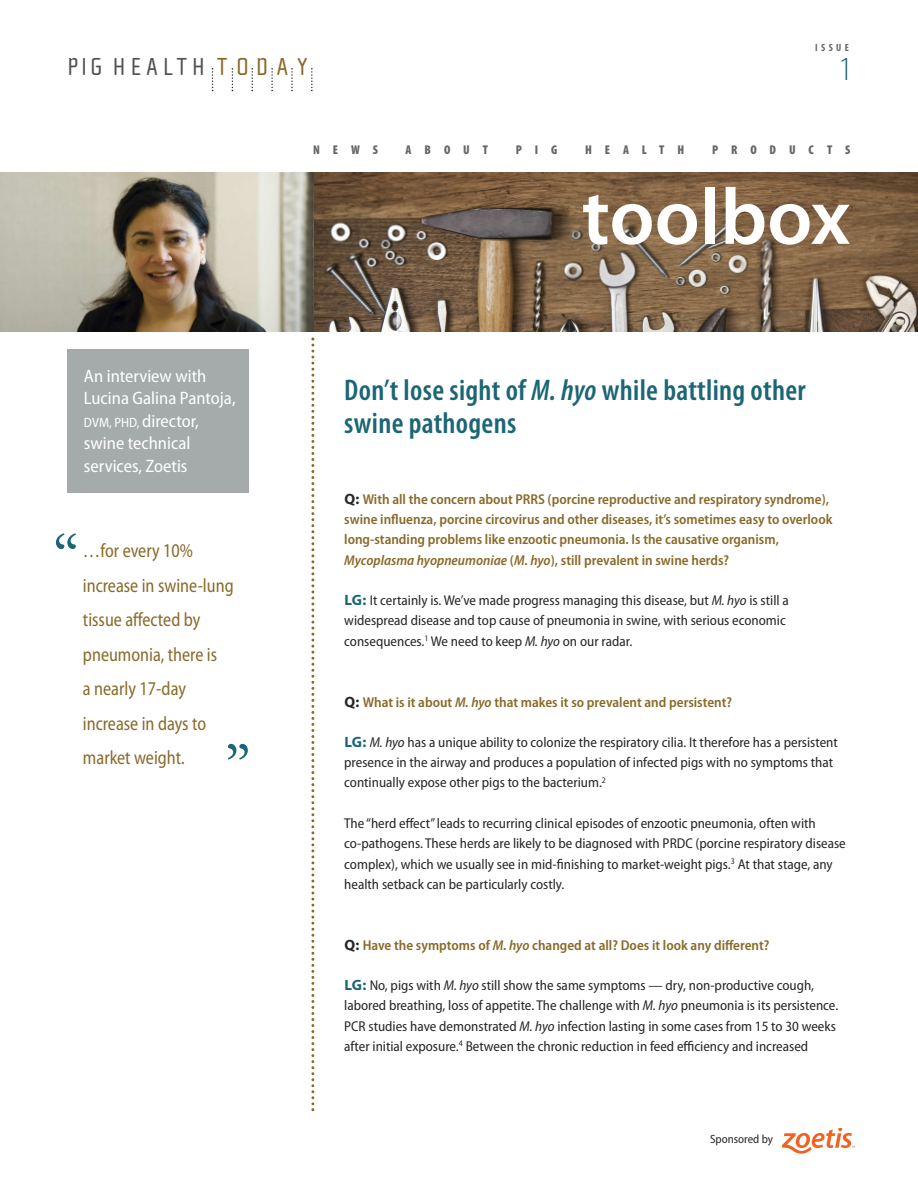
<style>
.page{position:relative;width:918px;height:1188px;background:#fff}
.page>*{position:absolute;margin:0;border:0;box-sizing:border-box;transform-origin:0 0}
.t1{font:600 80.1px "Myriad Pro";color:#fff}
.t2{font:67.65px "Adobe Garamond";color:#1b6675}
.t3{font:300 condensed 33.9px "Myriad Pro";color:#1b6675}
.t4{font:600 condensed 30px/33px "Myriad Pro";letter-spacing:.01em;color:#1b6675}
.t5{font:25.2px "Cholla Sans";letter-spacing:.205em;color:#525152}
.t6{font:semi-condensed 19.5px/34.5px "Myriad Pro";color:#896928;scale:.9 1}
.t7{font:semi-condensed 18px/22.5px "Myriad Pro";color:#fff}
.t8{font:semi-condensed 14.25px/20.2px "Myriad Pro";color:#272526}
.t9{font:600 semi-condensed 14.25px/20.2px "Myriad Pro";color:#896928}
.t10{font:900 condensed 12.75px "Myriad Pro";letter-spacing:1.015em;color:#686767}
.t11{font:semi-condensed 12px "Myriad Pro";color:#272526}
.t12{font:700 condensed 10.5px "Myriad Pro";letter-spacing:.32em;color:#686767}
.s1{color:#896928}
.s2{font-size:13.5px}
.s3{font-style:italic}
.s4{font-weight:700;font-stretch:normal;font-size:15px;color:#272526}
.s5{font-weight:700;font-stretch:normal;font-size:15px;color:#1b6675}
</style>
<div class="page">
<svg style="left:232px;top:68px;width:1px;height:23px"></svg>
<svg style="left:252px;top:68px;width:1px;height:23px"></svg>
<svg style="left:271px;top:68px;width:2px;height:23px"></svg>
<svg style="left:291px;top:68px;width:2px;height:23px"></svg>
<svg style="left:311px;top:68px;width:2px;height:23px"></svg>
<svg style="left:212px;top:68px;width:1px;height:23px"></svg>
<div style="left:67px;top:350px;width:182px;height:143px;background:#a5abab"></div>
<svg style="left:311px;top:338px;width:3px;height:773px"></svg>
<svg style="left:782px;top:1129px;width:72px;height:25px"></svg>
<img style="left:313px;top:172px;width:605px;height:160px">
<img style="left:0;top:172px;width:313px;height:160px">
<h3 class="t5" style="left:67px;top:52px;width:242px">PIG HEALTH <span class="s1">T ODAY</span></h3>
<p class="t12" style="left:815px;top:44px;width:35px">ISSUE</p>
<h3 class="t3" style="left:839px;top:57px;width:14px">1</h3>
<p class="t10" style="left:313px;top:146px;width:66px">NEWS</p>
<p class="t10" style="left:406px;top:146px;width:84px">ABOUT</p>
<p class="t10" style="left:516px;top:146px;width:43px">PIG</p>
<p class="t10" style="left:585px;top:146px;width:101px">HEALTH</p>
<p class="t10" style="left:712px;top:146px;width:140px">PRODUCTS</p>
<p class="t7" style="left:84px;top:366px;width:153px">An interview with<br>Lucina Galina Pantoja,<br><span class="s2">DVM, PHD,</span> director, swine technical services, Zoetis</p>
<h2 class="t2" style="left:52px;top:533px;width:29px">“</h2>
<h3 class="t6" style="left:83px;top:535px;width:169px">…for every 10% increase in swine-lung tissue affected by pneumonia, there is<br>a nearly 17-day increase in days to market weight.</h3>
<h2 class="t2" style="left:224px;top:743px;width:29px">”</h2>
<h1 class="t1" style="left:582px;top:187px;width:270px">toolbox</h1>
<h3 class="t4" style="left:344px;top:376px;width:463px">Don’t lose sight of <span class="s3">M. hyo</span> while battling other swine pathogens</h3>
<p class="t9" style="left:344px;top:490px;width:490px"><span class="s4">Q:</span> With all the concern about PRRS (porcine reproductive and respiratory syndrome), swine influenza, porcine circovirus and other diseases, it’s sometimes easy to overlook long-standing problems like enzootic pneumonia. Is the causative organism, <span class="s3">Mycoplasma hyopneumoniae</span> (<span class="s3">M. hyo</span>), still prevalent in swine herds?</p>
<p class="t8" style="left:344px;top:592px;width:446px"><span class="s5">LG:</span> It certainly is. We’ve made progress managing this disease, but <span class="s3">M. hyo</span> is still a widespread disease and top cause of pneumonia in swine, with serious economic consequences.<sup>1</sup> We need to keep <span class="s3">M. hyo</span> on our radar.</p>
<p class="t9" style="left:344px;top:693px;width:389px"><span class="s4">Q:</span> What is it about <span class="s3">M. hyo</span> that makes it so prevalent and persistent?</p>
<p class="t8" style="left:344px;top:733px;width:495px"><span class="s5">LG:</span> <span class="s3">M. hyo</span> has a unique ability to colonize the respiratory cilia. It therefore has a persistent presence in the airway and produces a population of infected pigs with no symptoms that continually expose other pigs to the bacterium.<sup>2</sup></p>
<p class="t8" style="left:344px;top:814px;width:503px">The “herd effect”leads to recurring clinical episodes of enzootic pneumonia, often with co-pathogens. These herds are likely to be diagnosed with PRDC (porcine respiratory disease complex), which we usually see in mid-finishing to market-weight pigs.<sup>3</sup> At that stage, any health setback can be particularly costly.</p>
<p class="t9" style="left:344px;top:936px;width:426px"><span class="s4">Q:</span> Have the symptoms of <span class="s3">M. hyo</span> changed at all? Does it look any different?</p>
<p class="t8" style="left:344px;top:976px;width:495px"><span class="s5">LG:</span> No, pigs with <span class="s3">M. hyo</span> still show the same symptoms — dry, non-productive cough, labored breathing, loss of appetite. The challenge with <span class="s3">M. hyo</span> pneumonia is its persistence.<br>PCR studies have demonstrated <span class="s3">M. hyo</span> infection lasting in some cases from 15 to 30 weeks after initial exposure.<sup>4</sup> Between the chronic reduction in feed efficiency and increased</p>
<p class="t11" style="left:710px;top:1135px;width:65px">Sponsored by</p>
</div>
